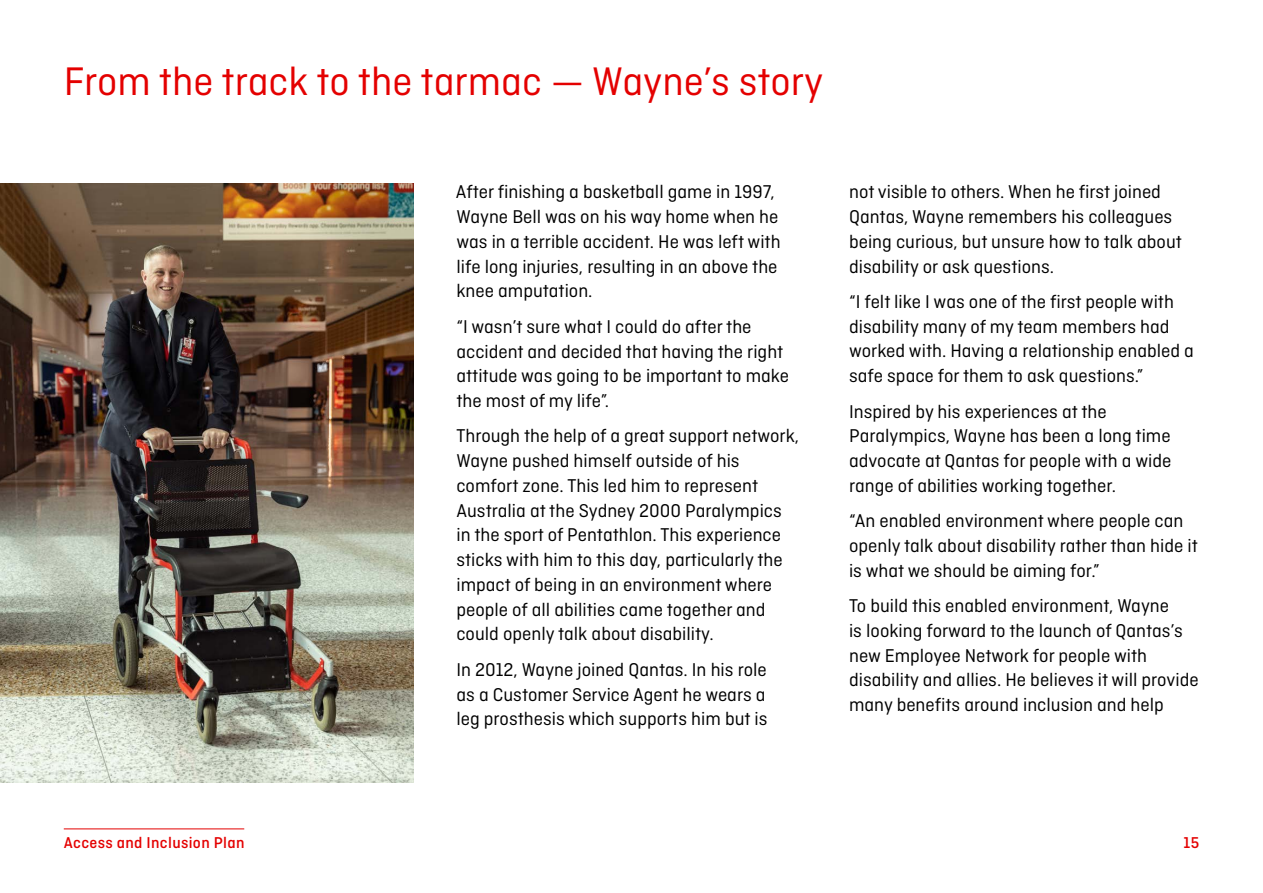
<style>
.page{position:relative;width:1263px;height:893px;background:#fff}
.page>*{position:absolute;margin:0;border:0;box-sizing:border-box;transform-origin:0 0}
.t1{font:42px "Ciutadella";color:#e40000}
.t2{font:19.5px/24.8px "Ciutadella";color:#000}
.t3{font:500 16.5px "Ciutadella";letter-spacing:.02em;color:#e40000}
</style>
<div class="page">
<hr style="left:64px;top:828px;width:180px;height:1px;background:#e40000">
<img style="left:0;top:184px;width:414px;height:598px">
<h2 class="t1" style="left:64px;top:59px;width:761px">From the track to the tarmac — Wayne’s story</h2>
<p class="t2" style="left:456px;top:180px;width:326px">After finishing a basketball game in 1997, Wayne Bell was on his way home when he was in a terrible accident. He was left with life long injuries, resulting in an above the knee amputation.</p>
<p class="t2" style="left:456px;top:314px;width:334px">“I wasn’t sure what I could do after the accident and decided that having the right attitude was going to be important to make the most of my life”.</p>
<p class="t2" style="left:456px;top:424px;width:344px">Through the help of a great support network, Wayne pushed himself outside of his comfort zone. This led him to represent Australia at the Sydney 2000 Paralympics in the sport of Pentathlon. This experience sticks with him to this day, particularly the impact of being in an environment where people of all abilities came together and could openly talk about disability.</p>
<p class="t2" style="left:456px;top:657px;width:312px;text-align:justify">In 2012, Wayne joined Qantas. In his role as a Customer Service Agent he wears a leg prosthesis which supports him but is</p>
<p class="t2" style="left:849px;top:179px;width:334px">not visible to others. When he first joined Qantas, Wayne remembers his colleagues being curious, but unsure how to talk about disability or ask questions.</p>
<p class="t2" style="left:849px;top:289px;width:346px">“I felt like I was one of the first people with disability many of my team members had worked with. Having a relationship enabled a safe space for them to ask questions.”</p>
<p class="t2" style="left:849px;top:399px;width:324px">Inspired by his experiences at the Paralympics, Wayne has been a long time advocate at Qantas for people with a wide range of abilities working together.</p>
<p class="t2" style="left:849px;top:508px;width:350px">“An enabled environment where people can openly talk about disability rather than hide it is what we should be aiming for.”</p>
<p class="t2" style="left:849px;top:593px;width:351px">To build this enabled environment, Wayne<br>is looking forward to the launch of Qantas’s new Employee Network for people with disability and allies. He believes it will provide many benefits around inclusion and help</p>
<p class="t3" style="left:64px;top:834px;width:182px">Access and Inclusion Plan</p>
<p class="t3" style="left:1183px;top:834px;width:17px">15</p>
</div>
